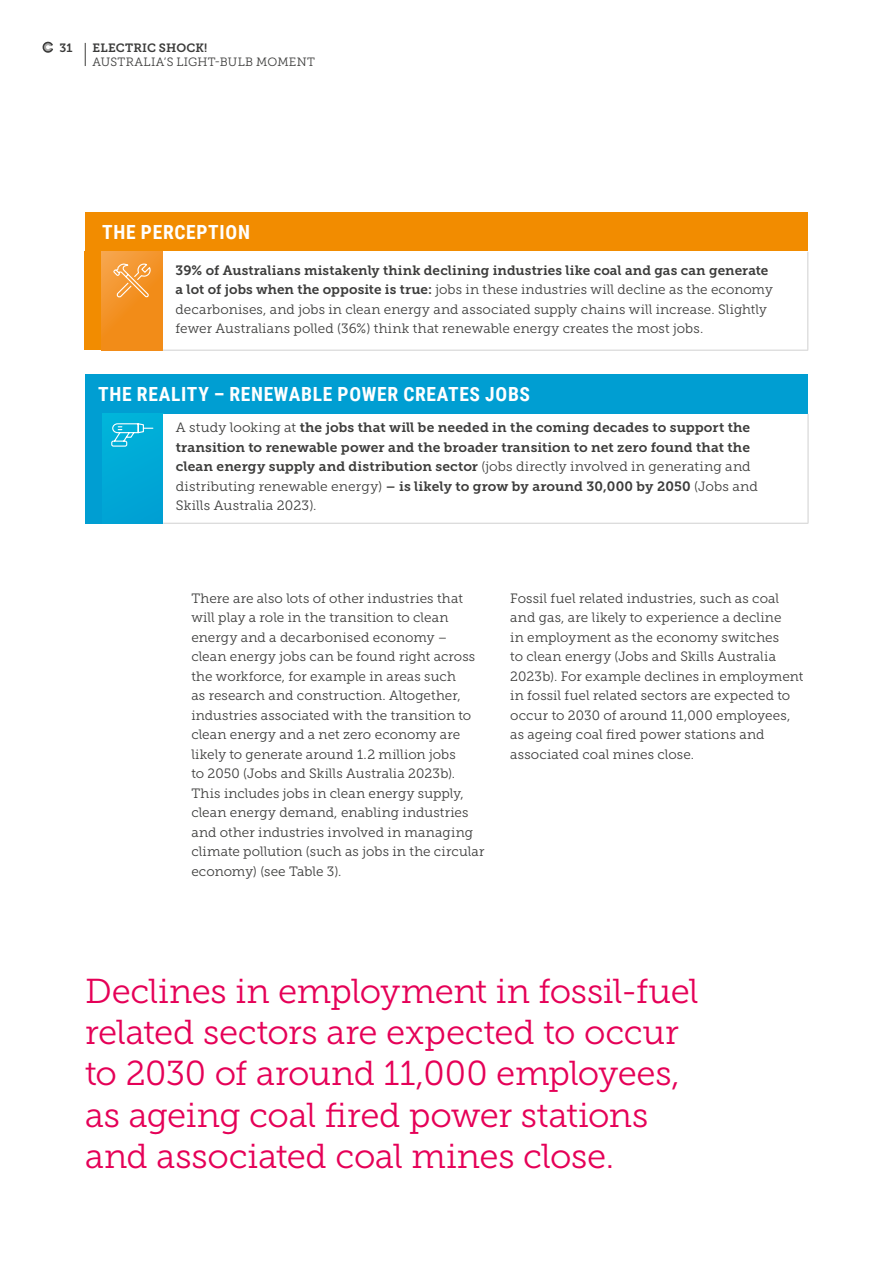
<style>
.page{position:relative;width:893px;height:1263px;background:#fff}
.page>*{position:absolute;margin:0;border:0;box-sizing:border-box;transform-origin:0 0}
.t1{font:34.5px/41.4px "Museo Slab 300";letter-spacing:-.01em;color:#e50057}
.t2{font:700 19.5px "Roboto Condensed";letter-spacing:.035em;color:#fff}
.t3{font:13.5px/19.5px "Museo Slab 300";letter-spacing:.005em;color:#3c3c3b}
.t4{font:13.5px/19.5px "Museo Slab 700";letter-spacing:.005em;color:#3c3c3b;text-align:justify}
.t5{font:12px "Museo Slab 300";letter-spacing:.03em;color:#3c3c3b}
.t6{font:12px "Museo Slab 700";letter-spacing:.015em;color:#3c3c3b}
.s1{font-family:"Museo Slab 700"}
.s2{font-family:"Museo Slab 300"}
</style>
<div class="page">
<div style="left:85px;top:213px;width:723px;height:39px;background:#f28c00"></div>
<div style="left:85px;top:252px;width:17px;height:98px;background:#f28c00"></div>
<svg style="left:102px;top:252px;width:61px;height:98px;background:#f29021"></svg>
<hr style="left:807px;top:252px;width:1px;height:98px;background:#d0d0d0">
<hr style="left:163px;top:350px;width:645px;height:1px;background:#d0d0d0">
<div style="left:85px;top:375px;width:723px;height:39px;background:#009ed2"></div>
<div style="left:85px;top:414px;width:17px;height:109px;background:#009ed2"></div>
<div style="left:102px;top:414px;width:61px;height:109px;background:#00a8d6"></div>
<hr style="left:808px;top:414px;width:1px;height:109px;background:#d0d0d0">
<hr style="left:163px;top:523px;width:645px;height:1px;background:#d0d0d0">
<svg style="left:112px;top:262px;width:39px;height:37px"></svg>
<svg style="left:111px;top:422px;width:43px;height:25px"></svg>
<svg style="left:42px;top:42px;width:11px;height:11px"></svg>
<svg style="left:85px;top:43px;width:1px;height:23px"></svg>
<p class="t6" style="left:60px;top:41px;width:14px">31</p>
<p class="t6" style="left:93px;top:41px;width:116px">ELECTRIC SHOCK!</p>
<p class="t5" style="left:93px;top:55px;width:224px">AUSTRALIA’S LIGHT-BULB MOMENT</p>
<h2 class="t2" style="left:102px;top:218px;width:149px">THE PERCEPTION</h2>
<p class="t4" style="left:176px;top:260px;width:594px">39% of Australians mistakenly think declining industries like coal and gas can generate</p>
<p class="t3" style="left:176px;top:280px;width:599px"><span class="s1">a lot of jobs when the opposite is true:</span> jobs in these industries will decline as the economy decarbonises, and jobs in clean energy and associated supply chains will increase. Slightly fewer Australians polled (36%) think that renewable energy creates the most jobs.</p>
<h2 class="t2" style="left:98px;top:380px;width:433px">THE REALITY – RENEWABLE POWER CREATES JOBS</h2>
<p class="t4" style="left:176px;top:418px;width:576px"><span class="s2">A study looking at</span> the jobs that will be needed in the coming decades to support the transition to renewable power and the broader transition to net zero found that the clean energy supply and distribution sector <span class="s2">(jobs directly involved in generating and</span></p>
<p class="t3" style="left:176px;top:477px;width:583px">distributing renewable energy) <span class="s1">– is likely to grow by around 30,000 by 2050</span> (Jobs and<br>Skills Australia 2023).</p>
<p class="t3" style="left:191px;top:588px;width:295px">There are also lots of other industries that will play a role in the transition to clean energy and a decarbonised economy – clean energy jobs can be found right across the workforce, for example in areas such<br>as research and construction. Altogether, industries associated with the transition to clean energy and a net zero economy are likely to generate around 1.2 million jobs<br>to 2050 (Jobs and Skills Australia 2023b).<br>This includes jobs in clean energy supply, clean energy demand, enabling industries and other industries involved in managing climate pollution (such as jobs in the circular economy) (see Table 3).</p>
<p class="t3" style="left:510px;top:588px;width:295px">Fossil fuel related industries, such as coal and gas, are likely to experience a decline<br>in employment as the economy switches<br>to clean energy (Jobs and Skills Australia 2023b). For example declines in employment in fossil fuel related sectors are expected to occur to 2030 of around 11,000 employees, as ageing coal fired power stations and associated coal mines close.</p>
<h1 class="t1" style="left:85px;top:970px;width:615px">Declines in employment in fossil-fuel related sectors are expected to occur to 2030 of around 11,000 employees, as ageing coal fired power stations and associated coal mines close.</h1>
</div>
